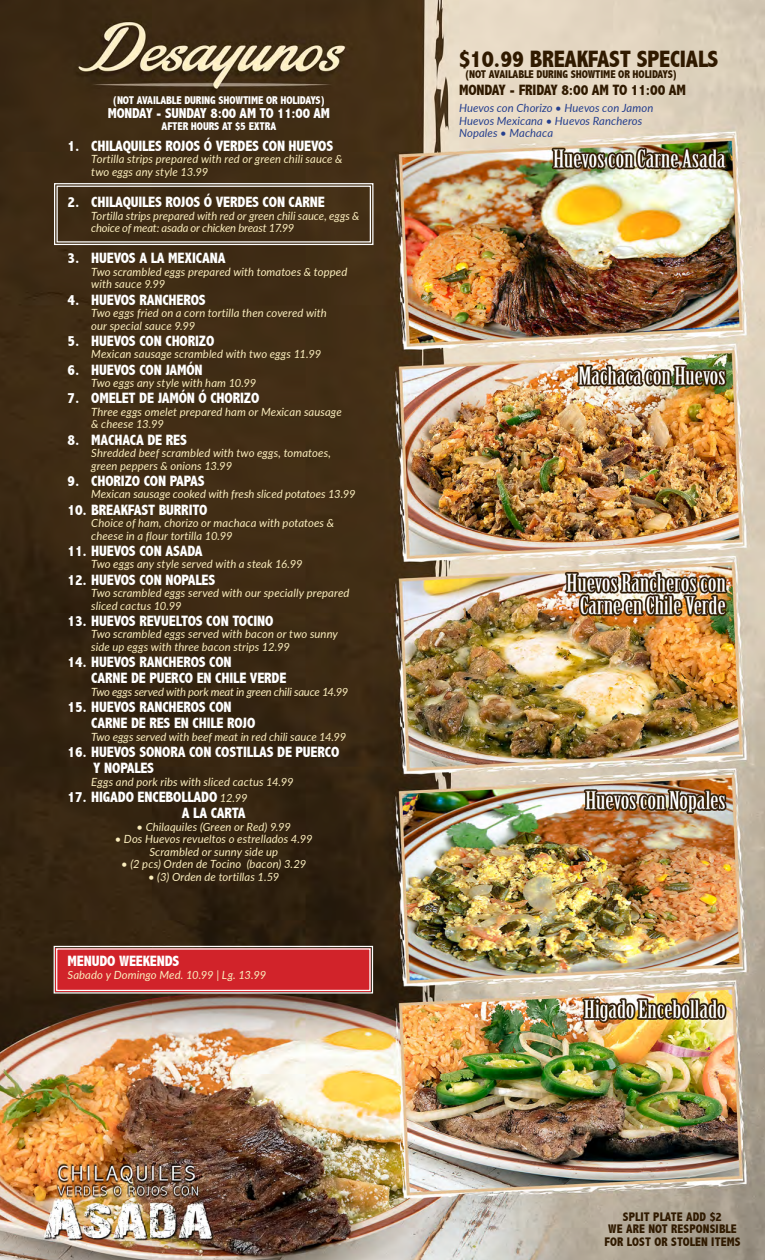
<style>
.page{position:relative;width:765px;height:1260px;background:#fff}
.page>*{position:absolute;margin:0;border:0;box-sizing:border-box;transform-origin:0 0}
.t1{font:800 condensed 23.75px "Abadi";letter-spacing:-.01em;color:#301a00}
.t2{font:800 condensed 15px "Abadi";letter-spacing:-.01em;color:#fff}
.t3{font:800 condensed 15px "Abadi";letter-spacing:-.01em;color:#301a00}
.t4{font:800 condensed 14.38px "Abadi";letter-spacing:-.01em;color:#fff}
.t5{font:800 condensed 12.5px "Abadi";letter-spacing:.01em;color:#301a00}
.t6{font:italic 11.25px/12.5px "Lato";letter-spacing:.005em;color:#fbeebe}
.t7{font:italic 11.25px "Lato";letter-spacing:.01em;color:#253f8e}
.t8{font:800 condensed 11.25px "Abadi";letter-spacing:-.01em;color:#fff}
.t9{font:italic 11.25px "Lato";letter-spacing:-.015em;color:#fbeebe}
.t10{font:800 condensed 11.25px "Abadi";letter-spacing:-.01em;color:#301a00}
.s1{font-family:"Lato";font-weight:400;font-style:italic;font-stretch:normal;font-size:11.25px;color:#fbeebe}
</style>
<div class="page">
<img style="left:0;top:0;width:765px;height:1260px">
<svg style="left:53px;top:945px;width:321px;height:49px;background:#c93035"></svg>
<div style="left:56px;top:948px;width:315px;height:43px;border:1px solid #fff"></div>
<svg style="left:53px;top:182px;width:321px;height:64px;background:#4a3822"></svg>
<div style="left:57px;top:186px;width:314px;height:57px;border:1px solid #fff"></div>
<p class="t8" style="left:112px;top:94px;width:215px">(NOT AVAILABLE DURING SHOWTIME OR HOLIDAYS)</p>
<p class="t4" style="left:108px;top:105px;width:224px">MONDAY - SUNDAY 8:00 AM TO 11:00 AM</p>
<p class="t8" style="left:162px;top:119px;width:116px">AFTER HOURS AT $5 EXTRA</p>
<p class="t2" style="left:68px;top:137px;width:267px">1. CHILAQUILES ROJOS Ó VERDES CON HUEVOS</p>
<p class="t6" style="left:91px;top:153px;width:253px">Tortilla strips prepared with red or green chili sauce &amp; two eggs any style 13.99</p>
<p class="t2" style="left:68px;top:194px;width:259px">2. CHILAQUILES ROJOS Ó VERDES CON CARNE</p>
<p class="t6" style="left:91px;top:209px;width:270px">Tortilla strips prepared with red or green chili sauce, eggs &amp; choice of meat: asada or chicken breast 17.99</p>
<p class="t2" style="left:68px;top:250px;width:160px">3. HUEVOS A LA MEXICANA</p>
<p class="t6" style="left:91px;top:265px;width:258px">Two scrambled eggs prepared with tomatoes &amp; topped with sauce 9.99</p>
<p class="t2" style="left:68px;top:291px;width:140px">4. HUEVOS RANCHEROS</p>
<p class="t6" style="left:91px;top:306px;width:237px">Two eggs fried on a corn tortilla then covered with</p>
<p class="t6" style="left:91px;top:319px;width:106px">our special sauce 9.99</p>
<p class="t2" style="left:68px;top:332px;width:148px">5. HUEVOS CON CHORIZO</p>
<p class="t6" style="left:91px;top:348px;width:231px">Mexican sausage scrambled with two eggs 11.99</p>
<p class="t2" style="left:68px;top:361px;width:137px">6. HUEVOS CON JAMÓN</p>
<p class="t6" style="left:91px;top:376px;width:167px">Two eggs any style with ham 10.99</p>
<p class="t2" style="left:68px;top:390px;width:193px">7. OMELET DE JAMÓN Ó CHORIZO</p>
<p class="t6" style="left:91px;top:405px;width:252px">Three eggs omelet prepared ham or Mexican sausage</p>
<p class="t6" style="left:91px;top:418px;width:74px">&amp; cheese 13.99</p>
<p class="t2" style="left:68px;top:431px;width:121px">8. MACHACA DE RES</p>
<p class="t6" style="left:91px;top:446px;width:241px">Shredded beef scrambled with two eggs, tomatoes,</p>
<p class="t6" style="left:91px;top:459px;width:143px">green peppers &amp; onions 13.99</p>
<p class="t2" style="left:68px;top:472px;width:139px">9. CHORIZO CON PAPAS</p>
<p class="t6" style="left:91px;top:488px;width:266px">Mexican sausage cooked with fresh sliced potatoes 13.99</p>
<p class="t2" style="left:68px;top:501px;width:141px">10. BREAKFAST BURRITO</p>
<p class="t6" style="left:91px;top:516px;width:244px">Choice of ham, chorizo or machaca with potatoes &amp;</p>
<p class="t6" style="left:91px;top:529px;width:143px">cheese in a flour tortilla 10.99</p>
<p class="t2" style="left:68px;top:542px;width:137px">11. HUEVOS CON ASADA</p>
<p class="t6" style="left:91px;top:558px;width:213px">Two eggs any style served with a steak 16.99</p>
<p class="t2" style="left:68px;top:571px;width:149px">12. HUEVOS CON NOPALES</p>
<p class="t6" style="left:91px;top:586px;width:260px">Two scrambled eggs served with our specially prepared sliced cactus 10.99</p>
<p class="t2" style="left:68px;top:612px;width:207px">13. HUEVOS REVUELTOS CON TOCINO</p>
<p class="t6" style="left:91px;top:628px;width:248px">Two scrambled eggs served with bacon or two sunny</p>
<p class="t6" style="left:91px;top:640px;width:200px">side up eggs with three bacon strips 12.99</p>
<p class="t2" style="left:68px;top:654px;width:166px">14. HUEVOS RANCHEROS CON</p>
<p class="t2" style="left:91px;top:670px;width:197px">CARNE DE PUERCO EN CHILE VERDE</p>
<p class="t9" style="left:91px;top:684px;width:259px">Two eggs served with pork meat in green chili sauce 14.99</p>
<p class="t2" style="left:68px;top:699px;width:166px">15. HUEVOS RANCHEROS CON</p>
<p class="t2" style="left:91px;top:715px;width:166px">CARNE DE RES EN CHILE ROJO</p>
<p class="t6" style="left:91px;top:730px;width:257px">Two eggs served with beef meat in red chili sauce 14.99</p>
<p class="t2" style="left:68px;top:744px;width:273px">16. HUEVOS SONORA CON COSTILLAS DE PUERCO</p>
<p class="t2" style="left:93px;top:760px;width:62px">Y NOPALES</p>
<p class="t6" style="left:91px;top:775px;width:204px">Eggs and pork ribs with sliced cactus 14.99</p>
<p class="t2" style="left:68px;top:789px;width:182px">17. HIGADO ENCEBOLLADO <span class="s1">12.99</span></p>
<p class="t2" style="left:182px;top:805px;width:65px">A LA CARTA</p>
<p class="t6" style="left:137px;top:820px;width:156px">• Chilaquiles (Green or Red) 9.99</p>
<p class="t6" style="left:115px;top:833px;width:199px">• Dos Huevos revueltos o estrellados 4.99</p>
<p class="t6" style="left:149px;top:845px;width:130px">Scrambled or sunny side up</p>
<p class="t6" style="left:121px;top:858px;width:187px">• (2 pcs) Orden de Tocino (bacon) 3.29</p>
<p class="t6" style="left:148px;top:870px;width:133px">• (3) Orden de tortillas 1.59</p>
<p class="t2" style="left:68px;top:953px;width:113px">MENUDO WEEKENDS</p>
<p class="t6" style="left:68px;top:968px;width:200px">Sabado y Domingo Med. 10.99 | Lg. 13.99</p>
<p class="t1" style="left:459px;top:45px;width:261px">$10.99 BREAKFAST SPECIALS</p>
<p class="t10" style="left:465px;top:68px;width:215px">(NOT AVAILABLE DURING SHOWTIME OR HOLIDAYS)</p>
<p class="t3" style="left:459px;top:81px;width:229px">MONDAY - FRIDAY 8:00 AM TO 11:00 AM</p>
<p class="t7" style="left:459px;top:100px;width:196px">Huevos con Chorizo • Huevos con Jamon</p>
<p class="t7" style="left:459px;top:112px;width:185px">Huevos Mexicana • Huevos Rancheros</p>
<p class="t7" style="left:459px;top:125px;width:96px">Nopales • Machaca</p>
<p class="t5" style="left:623px;top:1209px;width:101px">SPLIT PLATE ADD $2</p>
<p class="t5" style="left:608px;top:1222px;width:130px">WE ARE NOT RESPONSIBLE</p>
<p class="t5" style="left:604px;top:1234px;width:138px">FOR LOST OR STOLEN ITEMS</p>
</div>
